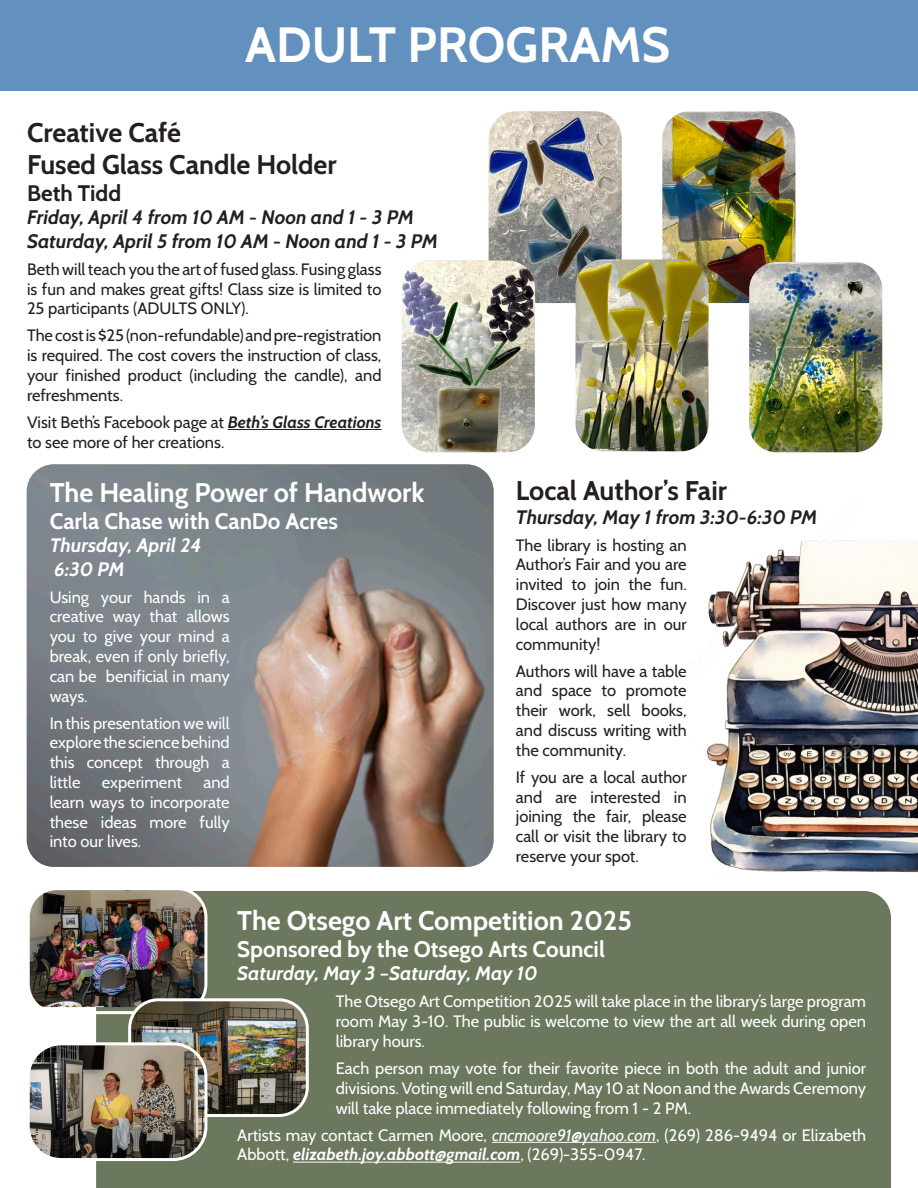
<style>
.page{position:relative;width:918px;height:1188px;background:#fff}
.page>*{position:absolute;margin:0;border:0;box-sizing:border-box;transform-origin:0 0}
.t1{font:700 49.5px "Cabin";color:#fff}
.t2{font:700 27px "Cabin";color:#fff}
.t3{font:700 27px "Cabin";color:#231f20}
.t4{font:700 22.5px "Cabin";color:#fff}
.t5{font:700 22.5px "Cabin";color:#231f20}
.t6{font:italic 700 19.5px "Cabin";color:#231f20}
.t7{font:italic 700 19.5px "Cabin";color:#fff}
.t8{font:16.5px/19.8px "Cabin";color:#fff;text-align:justify}
.t9{font:16.5px/19.8px "Cabin";color:#231f20;text-align:justify}
.s1{font-weight:700;font-style:italic}
.s2{font-style:italic}
</style>
<div class="page">
<div style="left:0;top:0;width:918px;height:91px;background:#6290bf"></div>
<hr style="left:228px;top:429px;width:154px;height:1px;background:#231f20">
<img style="left:27px;top:464px;width:467px;height:403px">
<div style="left:96px;top:891px;width:795px;height:297px;background:#6b785e"></div>
<hr style="left:492px;top:1142px;width:164px;height:1px;background:#fff">
<hr style="left:293px;top:1162px;width:227px;height:1px;background:#fff">
<img style="left:489px;top:111px;width:133px;height:192px">
<img style="left:662px;top:111px;width:133px;height:192px">
<img style="left:402px;top:260px;width:133px;height:192px">
<img style="left:749px;top:262px;width:133px;height:190px">
<img style="left:575px;top:259px;width:134px;height:192px">
<img style="left:706px;top:540px;width:212px;height:332px">
<img style="left:31px;top:891px;width:175px;height:116px">
<div style="left:27px;top:887px;width:180px;height:127px;border:3px solid #fff;border-radius:28px"></div>
<img style="left:130px;top:1000px;width:177px;height:116px">
<div style="left:128px;top:998px;width:181px;height:119px;border:3px solid #fff;border-radius:28px"></div>
<img style="left:31px;top:1044px;width:175px;height:116px">
<div style="left:27px;top:1042px;width:180px;height:119px;border:3px solid #fff;border-radius:33px"></div>
<p class="t1" style="left:245px;top:15px;width:427px">ADULT PROGRAMS</p>
<p class="t3" style="left:27px;top:116px;width:156px">Creative Café</p>
<p class="t3" style="left:27px;top:148px;width:311px">Fused Glass Candle Holder</p>
<p class="t5" style="left:27px;top:180px;width:96px">Beth Tidd</p>
<p class="t6" style="left:27px;top:206px;width:388px">Friday, April 4 from 10 AM - Noon and 1 - 3 PM</p>
<p class="t6" style="left:27px;top:229px;width:412px">Saturday, April 5 from 10 AM - Noon and 1 - 3 PM</p>
<p class="t9" style="left:27px;top:259px;width:356px">Beth will teach you the art of fused glass. Fusing glass is fun and makes great gifts! Class size is limited to 25 participants (ADULTS ONLY).</p>
<p class="t9" style="left:27px;top:326px;width:356px">The cost is $25 (non-refundable) and pre-registration is required. The cost covers the instruction of class, your finished product (including the candle), and refreshments.</p>
<p class="t9" style="left:27px;top:412px;width:356px">Visit Beth’s Facebook page at <span class="s1">Beth’s Glass Creations </span>to see more of her creations.</p>
<p class="t2" style="left:50px;top:476px;width:376px">The Healing Power of Handwork</p>
<p class="t4" style="left:50px;top:507px;width:290px">Carla Chase with CanDo Acres</p>
<p class="t7" style="left:50px;top:534px;width:153px">Thursday, April 24</p>
<p class="t7" style="left:54px;top:557px;width:72px">6:30 PM</p>
<p class="t8" style="left:50px;top:587px;width:182px">Using your hands in a creative way that allows you to give your mind a break, even if only briefly, can be benificial in many ways.</p>
<p class="t8" style="left:50px;top:713px;width:182px">In this presentation we will explore the science behind this concept through a little</p>
<p class="t8" style="left:50px;top:772px;width:182px;text-indent:154px">and learn ways to incorporate these ideas more fully into our lives.</p>
<p class="t8" style="left:102px;top:772px;width:82px">experiment</p>
<p class="t3" style="left:516px;top:474px;width:213px">Local Author’s Fair</p>
<p class="t6" style="left:516px;top:505px;width:303px">Thursday, May 1 from 3:30-6:30 PM</p>
<p class="t9" style="left:516px;top:535px;width:172px">The library is hosting an Author’s Fair and you are invited to join the fun.<br>Discover just how many local authors are in our community!</p>
<p class="t9" style="left:516px;top:661px;width:172px">Authors will have a table and space to promote their work, sell books, and discuss writing with the community.</p>
<p class="t9" style="left:516px;top:767px;width:172px">If you are a local author and are interested in joining the fair, please call or visit the library to reserve your spot.</p>
<p class="t2" style="left:237px;top:904px;width:396px">The Otsego Art Competition 2025</p>
<p class="t4" style="left:237px;top:936px;width:369px">Sponsored by the Otsego Arts Council</p>
<p class="t7" style="left:237px;top:962px;width:302px">Saturday, May 3 –Saturday, May 10</p>
<p class="t8" style="left:336px;top:992px;width:532px">The Otsego Art Competition 2025 will take place in the library’s large program room May 3-10. The public is welcome to view the art all week during open library hours.</p>
<p class="t8" style="left:336px;top:1058px;width:532px">Each person may vote for their favorite piece in both the adult and junior divisions. Voting will end Saturday, May 10 at Noon and the Awards Ceremony will take place immediately following from 1 - 2 PM.</p>
<p class="t8" style="left:237px;top:1125px;width:630px">Artists may contact Carmen Moore, <span class="s2">cncmoore91@yahoo.com</span>, (269) 286-9494 or Elizabeth<br>Abbott, <span class="s1">elizabeth.joy.abbott@gmail.com</span>, (269)-355-0947.</p>
</div>
